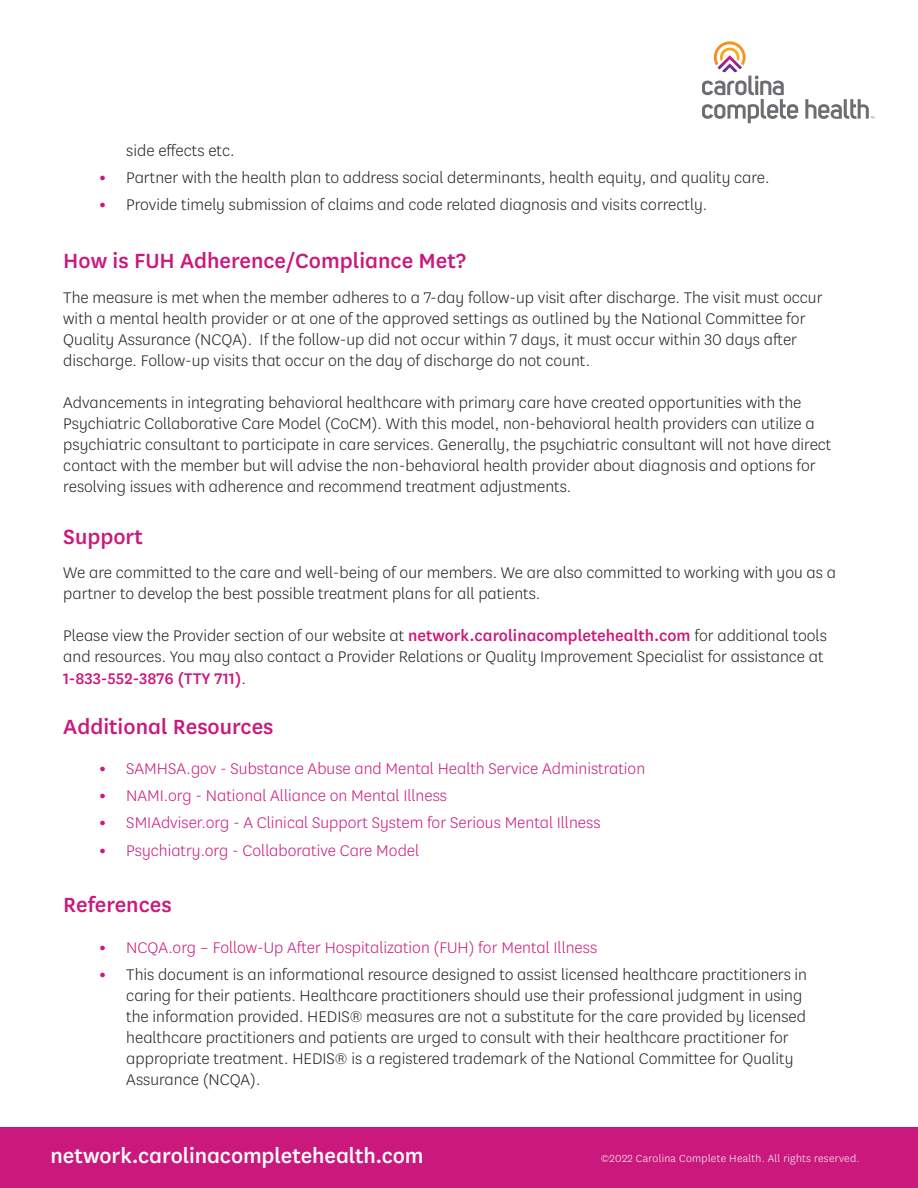
<style>
.page{position:relative;width:918px;height:1188px;background:#fff}
.page>*{position:absolute;margin:0;border:0;box-sizing:border-box;transform-origin:0 0}
.t1{font:500 24px "Centene Sans";color:#ca187d}
.t2{font:500 24px "Centene Sans";letter-spacing:-.005em;color:#fff}
.t3{font:700 19.5px/27.3px "Centene Sans";color:#ca187d;text-align:justify}
.t4{font:300 18px/21px "Centene Sans";color:#231f20}
.t5{font:300 18px "Centene Sans";color:#ca187d}
.t6{font:300 12px "Centene Sans";letter-spacing:.025em;color:#fff}
.s1{font-weight:700;font-size:19.5px;color:#ca187d}
.s2{font-weight:500;color:#ca187d}
.s3{font-weight:700;font-size:19.5px}
</style>
<div class="page">
<div style="left:0;top:1127px;width:918px;height:61px;background:#ca187d"></div>
<svg style="left:702px;top:41px;width:96px;height:82px"></svg>
<svg style="left:805px;top:99px;width:69px;height:20px"></svg>
<p class="t4" style="left:126px;top:140px;width:110px">side effects etc.</p>
<p class="t4" style="left:99px;top:167px;width:672px"><span class="s1">•</span> Partner with the health plan to address social determinants, health equity, and quality care.</p>
<p class="t4" style="left:99px;top:194px;width:609px"><span class="s1">•</span> Provide timely submission of claims and code related diagnosis and visits correctly.</p>
<h3 class="t1" style="left:63px;top:244px;width:404px">How is FUH Adherence/Compliance Met?</h3>
<p class="t4" style="left:63px;top:286px;width:761px">The measure is met when the member adheres to a 7-day follow-up visit after discharge. The visit must occur with a mental health provider or at one of the approved settings as outlined by the National Committee for Quality Assurance (NCQA). If the follow-up did not occur within 7 days, it must occur within 30 days after discharge. Follow-up visits that occur on the day of discharge do not count.</p>
<p class="t4" style="left:63px;top:391px;width:770px">Advancements in integrating behavioral healthcare with primary care have created opportunities with the Psychiatric Collaborative Care Model (CoCM). With this model, non-behavioral health providers can utilize a psychiatric consultant to participate in care services. Generally, the psychiatric consultant will not have direct contact with the member but will advise the non-behavioral health provider about diagnosis and options for resolving issues with adherence and recommend treatment adjustments.</p>
<h3 class="t1" style="left:63px;top:520px;width:81px">Support</h3>
<p class="t4" style="left:63px;top:562px;width:774px">We are committed to the care and well-being of our members. We are also committed to working with you as a partner to develop the best possible treatment plans for all patients.</p>
<p class="t4" style="left:63px;top:624px;width:765px">Please view the Provider section of our website at <span class="s2">network.carolinacompletehealth.com</span> for additional tools and resources. You may also contact a Provider Relations or Quality Improvement Specialist for assistance at<br><span class="s2">1-833-552-3876 (TTY 711)</span>.</p>
<h3 class="t1" style="left:63px;top:710px;width:212px">Additional Resources</h3>
<p class="t5" style="left:99px;top:758px;width:547px"><span class="s3">•</span> SAMHSA.gov - Substance Abuse and Mental Health Service Administration</p>
<p class="t5" style="left:126px;top:785px;width:322px">NAMI.org - National Alliance on Mental Illness</p>
<p class="t5" style="left:126px;top:812px;width:476px">SMIAdviser.org - A Clinical Support System for Serious Mental Illness</p>
<p class="t5" style="left:126px;top:839px;width:294px">Psychiatry.org - Collaborative Care Model</p>
<p class="t3" style="left:99px;top:780px;width:9px">• • •</p>
<h3 class="t1" style="left:63px;top:888px;width:110px">References</h3>
<p class="t5" style="left:99px;top:936px;width:499px"><span class="s3">•</span> NCQA.org – Follow-Up After Hospitalization (FUH) for Mental Illness</p>
<p class="t4" style="left:126px;top:964px;width:682px;text-indent:-27px"><span class="s1">•</span> This document is an informational resource designed to assist licensed healthcare practitioners in caring for their patients. Healthcare practitioners should use their professional judgment in using the information provided. HEDIS® measures are not a substitute for the care provided by licensed healthcare practitioners and patients are urged to consult with their healthcare practitioner for appropriate treatment. HEDIS® is a registered trademark of the National Committee for Quality Assurance (NCQA).</p>
<h1 class="t2" style="left:50px;top:1139px;width:375px">network.carolinacompletehealth.com</h1>
<p class="t6" style="left:601px;top:1151px;width:260px">©2022 Carolina Complete Health. All rights reserved.</p>
</div>
